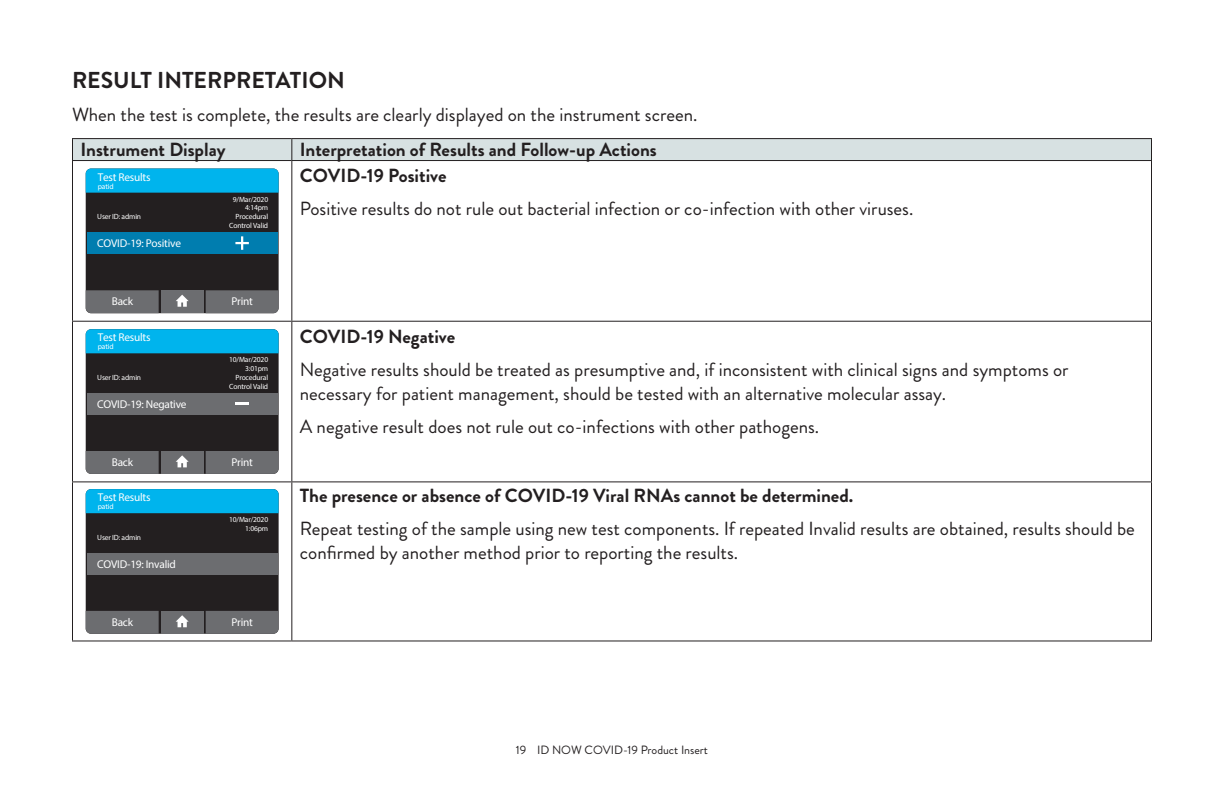
<style>
.page{position:relative;width:1224px;height:792px;background:#fff}
.page>*{position:absolute;margin:0;border:0;box-sizing:border-box;transform-origin:0 0}
.Headers{font:700 23px "Brandon Grotesque";color:#231f20}
.Paragraph_Body{font:19px/24px "Brandon Grotesque";color:#231f20}
.Paragraph_Body-2{font:700 19px "Brandon Grotesque";color:#231f20}
.t1{font:12px "Brandon Grotesque";color:#231f20}
.t2{font:11.4px "Myriad Pro";letter-spacing:-.02em;color:#fff}
.t3{font:7.6px/8.8px "Myriad Pro";letter-spacing:-.02em;color:#fff;text-align:right}
</style>
<div class="page">
<hr style="left:72px;top:161px;width:1px;height:160px;background:#231f20">
<hr style="left:291px;top:161px;width:1px;height:160px;background:#231f20">
<hr style="left:1151px;top:161px;width:1px;height:160px;background:#231f20">
<hr style="left:72px;top:321px;width:220px;height:1px;background:#231f20">
<hr style="left:72px;top:322px;width:1px;height:159px;background:#231f20">
<hr style="left:292px;top:321px;width:860px;height:1px;background:#231f20">
<hr style="left:291px;top:322px;width:1px;height:159px;background:#231f20">
<hr style="left:1151px;top:322px;width:1px;height:159px;background:#231f20">
<hr style="left:72px;top:481px;width:220px;height:1px;background:#231f20">
<hr style="left:72px;top:482px;width:1px;height:158px;background:#231f20">
<hr style="left:292px;top:481px;width:860px;height:1px;background:#231f20">
<hr style="left:291px;top:482px;width:1px;height:158px;background:#231f20">
<hr style="left:1151px;top:482px;width:1px;height:158px;background:#231f20">
<hr style="left:72px;top:640px;width:220px;height:1px;background:#231f20">
<hr style="left:292px;top:640px;width:860px;height:1px;background:#231f20">
<hr style="left:72px;top:138px;width:220px;height:1px;background:#231f20">
<hr style="left:292px;top:138px;width:860px;height:1px;background:#231f20">
<div style="left:72px;top:139px;width:1080px;height:21px;background:#d7e1e2"></div>
<hr style="left:72px;top:160px;width:220px;height:1px;background:#231f20">
<hr style="left:292px;top:160px;width:860px;height:1px;background:#231f20">
<div style="left:86px;top:169px;width:193px;height:144px;background:#231f20;border-radius:5px"></div>
<div style="left:86px;top:169px;width:193px;height:24px;background:#00b4ed"></div>
<div style="left:86px;top:290px;width:73px;height:23px;background:#6c6d70"></div>
<div style="left:206px;top:290px;width:73px;height:23px;background:#6c6d70"></div>
<div style="left:161px;top:290px;width:42px;height:23px;background:#6c6d70"></div>
<div style="left:87px;top:232px;width:190px;height:22px;background:#007daf"></div>
<svg style="left:176px;top:295px;width:13px;height:12px"></svg>
<svg style="left:235px;top:236px;width:14px;height:14px"></svg>
<div style="left:86px;top:329px;width:193px;height:145px;background:#231f20;border-radius:5px"></div>
<div style="left:86px;top:329px;width:193px;height:24px;background:#00b4ed"></div>
<div style="left:86px;top:451px;width:73px;height:23px;background:#6c6d70"></div>
<div style="left:206px;top:451px;width:73px;height:23px;background:#6c6d70"></div>
<div style="left:161px;top:451px;width:42px;height:23px;background:#6c6d70"></div>
<div style="left:87px;top:393px;width:190px;height:22px;background:#6c6d70"></div>
<svg style="left:176px;top:455px;width:13px;height:12px"></svg>
<svg style="left:235px;top:403px;width:14px;height:2px"></svg>
<div style="left:86px;top:489px;width:193px;height:145px;background:#231f20;border-radius:5px"></div>
<div style="left:86px;top:489px;width:193px;height:24px;background:#00b4ed"></div>
<div style="left:86px;top:611px;width:73px;height:23px;background:#6c6d70"></div>
<div style="left:206px;top:611px;width:73px;height:23px;background:#6c6d70"></div>
<div style="left:161px;top:611px;width:42px;height:23px;background:#6c6d70"></div>
<div style="left:87px;top:553px;width:190px;height:21px;background:#6c6d70"></div>
<svg style="left:176px;top:615px;width:13px;height:12px"></svg>
<p class="Headers" style="left:72px;top:64px;width:274px">RESULT INTERPRETATION</p>
<p class="Paragraph_Body" style="left:72px;top:103px;width:627px">When the test is complete, the results are clearly displayed on the instrument screen.</p>
<p class="Paragraph_Body-2" style="left:80px;top:136px;width:147px">Instrument Display</p>
<p class="Paragraph_Body-2" style="left:300px;top:136px;width:359px">Interpretation of Results and Follow-up Actions</p>
<p class="t2" style="left:98px;top:170px;width:54px">Test Results</p>
<p class="t3" style="left:97px;top:212px;width:45px">User ID: admin</p>
<p class="t3" style="left:98px;top:182px;width:17px">patid</p>
<p class="t2" style="left:97px;top:236px;width:85px">COVID-19: Positive</p>
<p class="t3" style="left:229px;top:195px;width:41px">9/Mar/2020<br>4:14pm<br>Procedural<br>Control Valid</p>
<p class="t2" style="left:112px;top:294px;width:23px">Back</p>
<p class="t2" style="left:231px;top:294px;width:23px">Print</p>
<p class="t2" style="left:98px;top:330px;width:54px">Test Results</p>
<p class="t3" style="left:97px;top:373px;width:45px">User ID: admin</p>
<p class="t3" style="left:98px;top:342px;width:17px">patid</p>
<p class="t2" style="left:97px;top:397px;width:91px">COVID-19: Negative</p>
<p class="t3" style="left:229px;top:355px;width:41px">10/Mar/2020<br>3:01pm<br>Procedural<br>Control Valid</p>
<p class="t2" style="left:112px;top:455px;width:23px">Back</p>
<p class="t2" style="left:231px;top:455px;width:23px">Print</p>
<p class="t2" style="left:98px;top:490px;width:54px">Test Results</p>
<p class="t3" style="left:97px;top:533px;width:45px">User ID: admin</p>
<p class="t3" style="left:98px;top:502px;width:17px">patid</p>
<p class="t2" style="left:97px;top:557px;width:80px">COVID-19: Invalid</p>
<p class="t3" style="left:229px;top:515px;width:41px">10/Mar/2020<br>1:06pm</p>
<p class="t2" style="left:112px;top:615px;width:23px">Back</p>
<p class="t2" style="left:231px;top:615px;width:23px">Print</p>
<p class="Paragraph_Body-2" style="left:300px;top:162px;width:148px">COVID-19 Positive</p>
<p class="Paragraph_Body" style="left:300px;top:197px;width:615px">Positive results do not rule out bacterial infection or co-infection with other viruses.</p>
<p class="Paragraph_Body-2" style="left:300px;top:323px;width:157px">COVID-19 Negative</p>
<p class="Paragraph_Body" style="left:300px;top:357px;width:770px">Negative results should be treated as presumptive and, if inconsistent with clinical signs and symptoms or necessary for patient management, should be tested with an alternative molecular assay.</p>
<p class="Paragraph_Body" style="left:300px;top:414px;width:521px">A negative result does not rule out co-infections with other pathogens.</p>
<p class="Paragraph_Body-2" style="left:300px;top:483px;width:555px">The presence or absence of COVID-19 Viral RNAs cannot be determined.</p>
<p class="Paragraph_Body" style="left:300px;top:517px;width:837px">Repeat testing of the sample using new test components. If repeated Invalid results are obtained, results should be confirmed by another method prior to reporting the results.</p>
<p class="t1" style="left:516px;top:741px;width:194px">19 ID NOW COVID-19 Product Insert</p>
</div>
